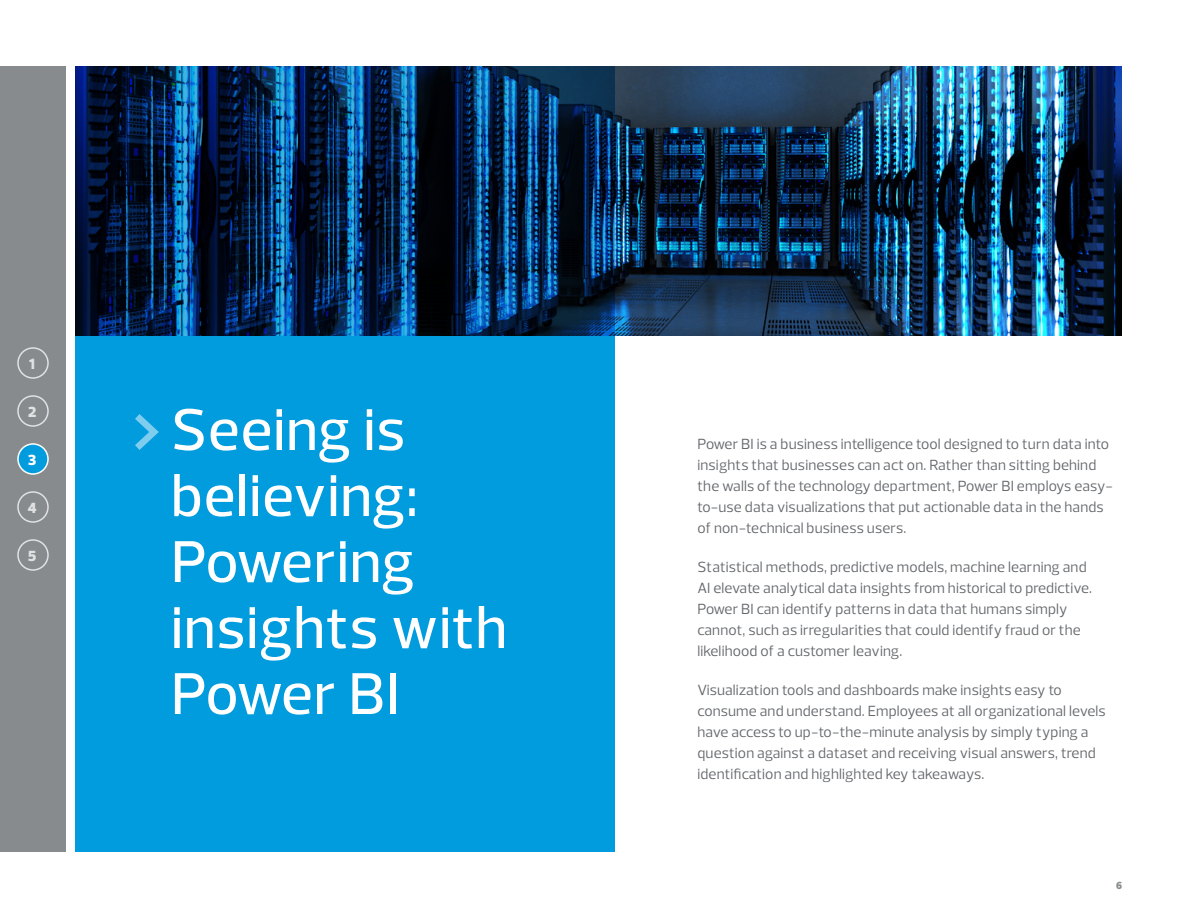
<style>
.page{position:relative;width:1188px;height:918px;background:#fff}
.page>*{position:absolute;margin:0;border:0;box-sizing:border-box;transform-origin:0 0}
.t1{font:500 60px/66px "Prelo";letter-spacing:.015em;color:#fff}
.t2{font:15px/21px "Prelo";letter-spacing:.01em;color:#63666a}
.t3{font:900 15px "Prelo";color:#fff}
.t4{font:900 10.5px "Prelo";color:#888b8d}
</style>
<div class="page">
<div style="left:75px;top:66px;width:540px;height:786px;background:#009cde"></div>
<img style="left:615px;top:66px;width:507px;height:270px">
<div style="left:0;top:66px;width:66px;height:786px;background:#888b8d"></div>
<svg style="left:75px;top:66px;width:540px;height:270px;background:#082e53"></svg>
<svg style="left:135px;top:414px;width:24px;height:36px"></svg>
<div style="left:17px;top:395px;width:32px;height:32px;border:2px solid #fff;border-radius:50%"></div>
<div style="left:17px;top:347px;width:32px;height:32px;border:2px solid #fff;border-radius:50%"></div>
<div style="left:18px;top:444px;width:30px;height:30px;background:#009cde;border-radius:50%"></div>
<div style="left:17px;top:443px;width:32px;height:32px;border:2px solid #fff;border-radius:50%"></div>
<div style="left:17px;top:491px;width:32px;height:32px;border:2px solid #fff;border-radius:50%"></div>
<div style="left:17px;top:539px;width:32px;height:32px;border:2px solid #fff;border-radius:50%"></div>
<p class="t3" style="left:29px;top:354px;width:7px">1</p>
<p class="t3" style="left:28px;top:402px;width:10px">2</p>
<p class="t3" style="left:28px;top:450px;width:10px">3</p>
<p class="t3" style="left:28px;top:498px;width:10px">4</p>
<p class="t3" style="left:28px;top:546px;width:10px">5</p>
<h1 class="t1" style="left:171px;top:397px;width:338px">Seeing is believing:<br>Powering insights with<br>Power BI</h1>
<p class="t2" style="left:698px;top:434px;width:417px">Power BI is a business intelligence tool designed to turn data into insights that businesses can act on. Rather than sitting behind the walls of the technology department, Power BI employs easy&shy;to-use data visualizations that put actionable data in the hands of non-technical business users.</p>
<p class="t2" style="left:698px;top:557px;width:396px">Statistical methods, predictive models, machine learning and AI elevate analytical data insights from historical to predictive.<br>Power BI can identify patterns in data that humans simply cannot, such as irregularities that could identify fraud or the likelihood of a customer leaving.</p>
<p class="t2" style="left:698px;top:680px;width:410px">Visualization tools and dashboards make insights easy to consume and understand. Employees at all organizational levels have access to up-to-the-minute analysis by simply typing a question against a dataset and receiving visual answers, trend identification and highlighted key takeaways.</p>
<p class="t4" style="left:1116px;top:879px;width:7px">6</p>
</div>
